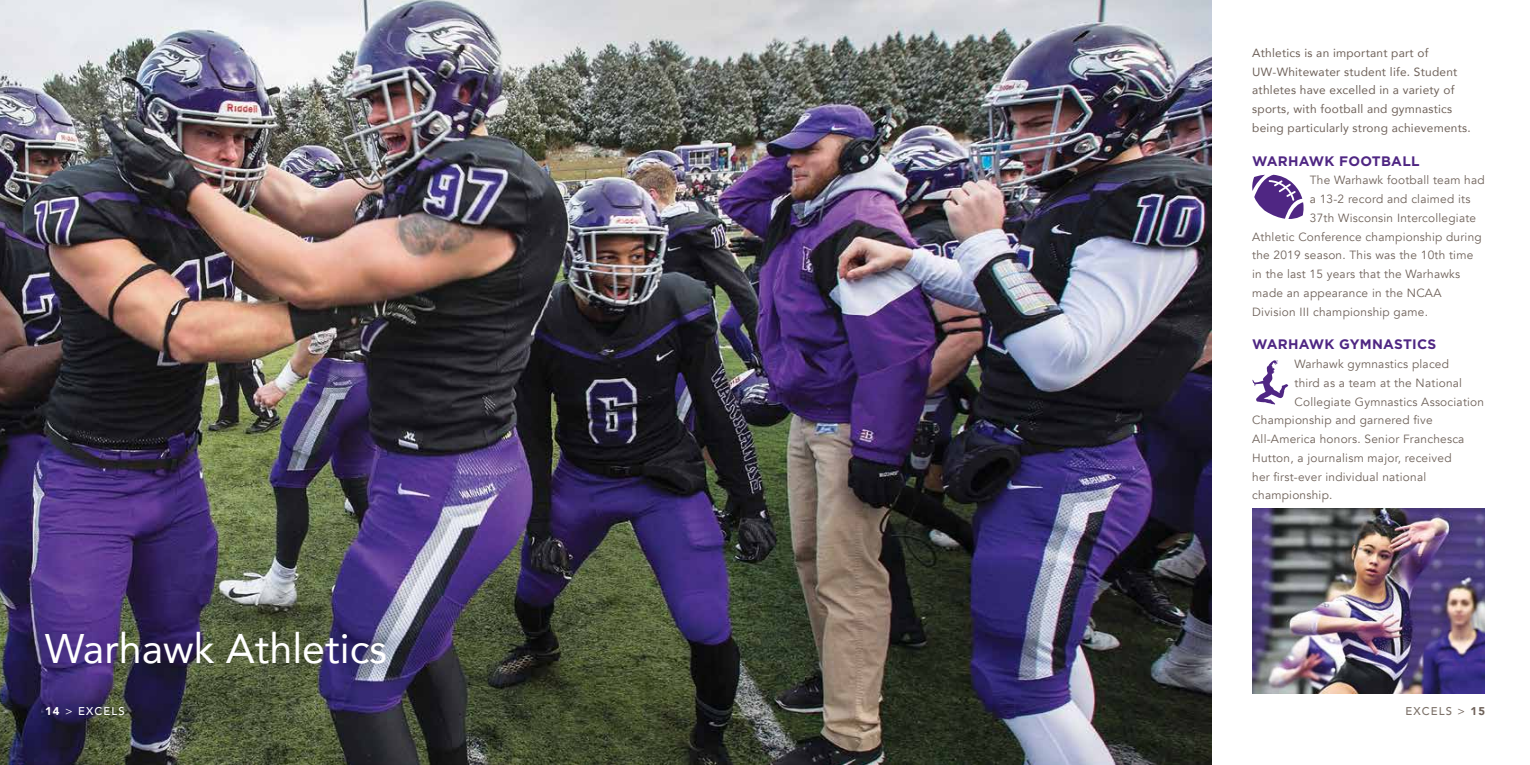
<style>
.page{position:relative;width:1530px;height:765px;background:#fff}
.page>*{position:absolute;margin:0;border:0;box-sizing:border-box;transform-origin:0 0}
.t1{font:41.25px "Avenir";color:#fff}
.t2{font:700 13.75px "Gotham";letter-spacing:.02em;color:#4f2683}
.t3{font:11.88px "Avenir";letter-spacing:.02em;color:#6f625a}
.t4{font:11.88px/18.8px "Avenir";letter-spacing:.02em;color:#6f625a}
.t5{font:500 11.25px "Avenir";letter-spacing:.1em;color:#7d726a}
.t6{font:500 11.25px "Avenir";letter-spacing:.1em;color:#fff}
.s1{font-weight:900}
.s2{font-weight:400}
.s3{font-weight:400;color:#6f625a}
.s4{font-weight:900;color:#6f625a}
</style>
<div class="page">
<img style="left:0;top:0;width:1211px;height:765px">
<img style="left:1252px;top:509px;width:233px;height:185px">
<svg style="left:1252px;top:175px;width:52px;height:44px"></svg>
<svg style="left:1252px;top:360px;width:37px;height:45px"></svg>
<h1 class="t1" style="left:45px;top:615px;width:344px">Warhawk Athletics</h1>
<p class="t6" style="left:45px;top:701px;width:81px"><span class="s1">14</span> <span class="s2">&gt;</span> EXCELS</p>
<p class="t4" style="left:1252px;top:43px;width:220px">Athletics is an important part of UW-Whitewater student life. Student athletes have excelled in a variety of sports, with football and gymnastics being particularly strong achievements.</p>
<p class="t2" style="left:1252px;top:153px;width:169px">WARHAWK FOOTBALL</p>
<p class="t3" style="left:1310px;top:173px;width:176px">The Warhawk football team had</p>
<p class="t3" style="left:1310px;top:192px;width:162px">a 13-2 record and claimed its</p>
<p class="t3" style="left:1310px;top:211px;width:168px">37th Wisconsin Intercollegiate</p>
<p class="t3" style="left:1252px;top:229px;width:231px">Athletic Conference championship during</p>
<p class="t3" style="left:1252px;top:248px;width:223px">the 2019 season. This was the 10th time</p>
<p class="t3" style="left:1252px;top:267px;width:210px">in the last 15 years that the Warhawks</p>
<p class="t3" style="left:1252px;top:286px;width:191px">made an appearance in the NCAA</p>
<p class="t3" style="left:1252px;top:304px;width:177px">Division III championship game.</p>
<p class="t2" style="left:1252px;top:337px;width:186px">WARHAWK GYMNASTICS</p>
<p class="t3" style="left:1294px;top:357px;width:156px">Warhawk gymnastics placed</p>
<p class="t3" style="left:1294px;top:376px;width:169px">third as a team at the National</p>
<p class="t3" style="left:1294px;top:394px;width:191px">Collegiate Gymnastics Association</p>
<p class="t3" style="left:1252px;top:413px;width:182px">Championship and garnered five</p>
<p class="t3" style="left:1252px;top:432px;width:214px">All-America honors. Senior Franchesca</p>
<p class="t3" style="left:1252px;top:451px;width:201px">Hutton, a journalism major, received</p>
<p class="t3" style="left:1252px;top:469px;width:176px">her first-ever individual national</p>
<p class="t3" style="left:1252px;top:488px;width:82px">championship.</p>
<p class="t5" style="left:1405px;top:701px;width:81px">EXCELS <span class="s3">&gt;</span> <span class="s4">15</span></p>
</div>
